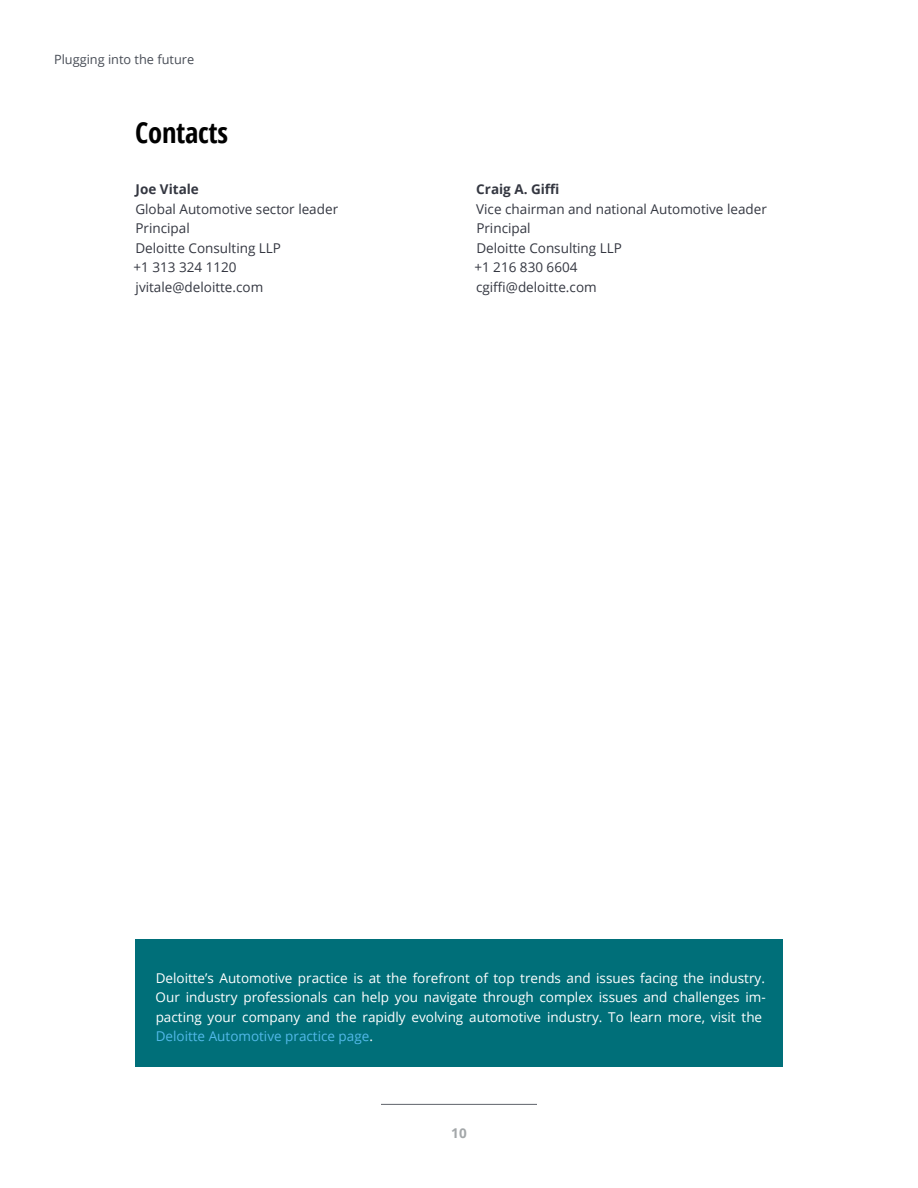
<style>
.page{position:relative;width:918px;height:1188px;background:#fff}
.page>*{position:absolute;margin:0;border:0;box-sizing:border-box;transform-origin:0 0}
.heading1-auxiliary{font:700 28.5px "Open Sans Condensed";letter-spacing:-.01em;color:#000}
.body-auxiliary{font:13.5px/19.5px "Open Sans";color:#fff}
.body-contacts{font:13.5px "Open Sans";color:#343741}
.body-contacts-2{font:700 13.5px "Open Sans";color:#343741}
.t1{font:700 13.5px "Open Sans";color:#a3a7a9}
.t2{font:12.75px "Open Sans";color:#474c55}
.s1{color:#52b9e9}
</style>
<div class="page">
<hr style="left:381px;top:1104px;width:156px;height:1px;background:#5f636a">
<div style="left:135px;top:939px;width:648px;height:127px;background:#006f79"></div>
<p class="t2" style="left:54px;top:50px;width:142px">Plugging into the future</p>
<p class="heading1-auxiliary" style="left:135px;top:113px;width:94px">Contacts</p>
<p class="body-contacts-2" style="left:136px;top:180px;width:65px">Joe Vitale</p>
<p class="body-contacts" style="left:135px;top:199px;width:204px">Global Automotive sector leader</p>
<p class="body-contacts" style="left:135px;top:219px;width:56px">Principal</p>
<p class="body-contacts" style="left:135px;top:238px;width:147px">Deloitte Consulting LLP</p>
<p class="body-contacts" style="left:133px;top:258px;width:105px">+1 313 324 1120</p>
<p class="body-contacts" style="left:136px;top:277px;width:129px">jvitale@deloitte.com</p>
<p class="body-contacts-2" style="left:476px;top:180px;width:85px">Craig A. Giffi</p>
<p class="body-contacts" style="left:476px;top:199px;width:292px">Vice chairman and national Automotive leader</p>
<p class="body-contacts" style="left:476px;top:219px;width:56px">Principal</p>
<p class="body-contacts" style="left:476px;top:238px;width:147px">Deloitte Consulting LLP</p>
<p class="body-contacts" style="left:474px;top:258px;width:105px">+1 216 830 6604</p>
<p class="body-contacts" style="left:476px;top:277px;width:122px">cgiffi@deloitte.com</p>
<p class="body-auxiliary" style="left:156px;top:968px;width:612px">Deloitte’s Automotive practice is at the forefront of top trends and issues facing the industry.<br>Our industry professionals can help you navigate through complex issues and challenges im&shy;pacting your company and the rapidly evolving automotive industry. To learn more, visit the <span class="s1">Deloitte Automotive practice page</span>.</p>
<p class="t1" style="left:451px;top:1123px;width:17px">10</p>
</div>
